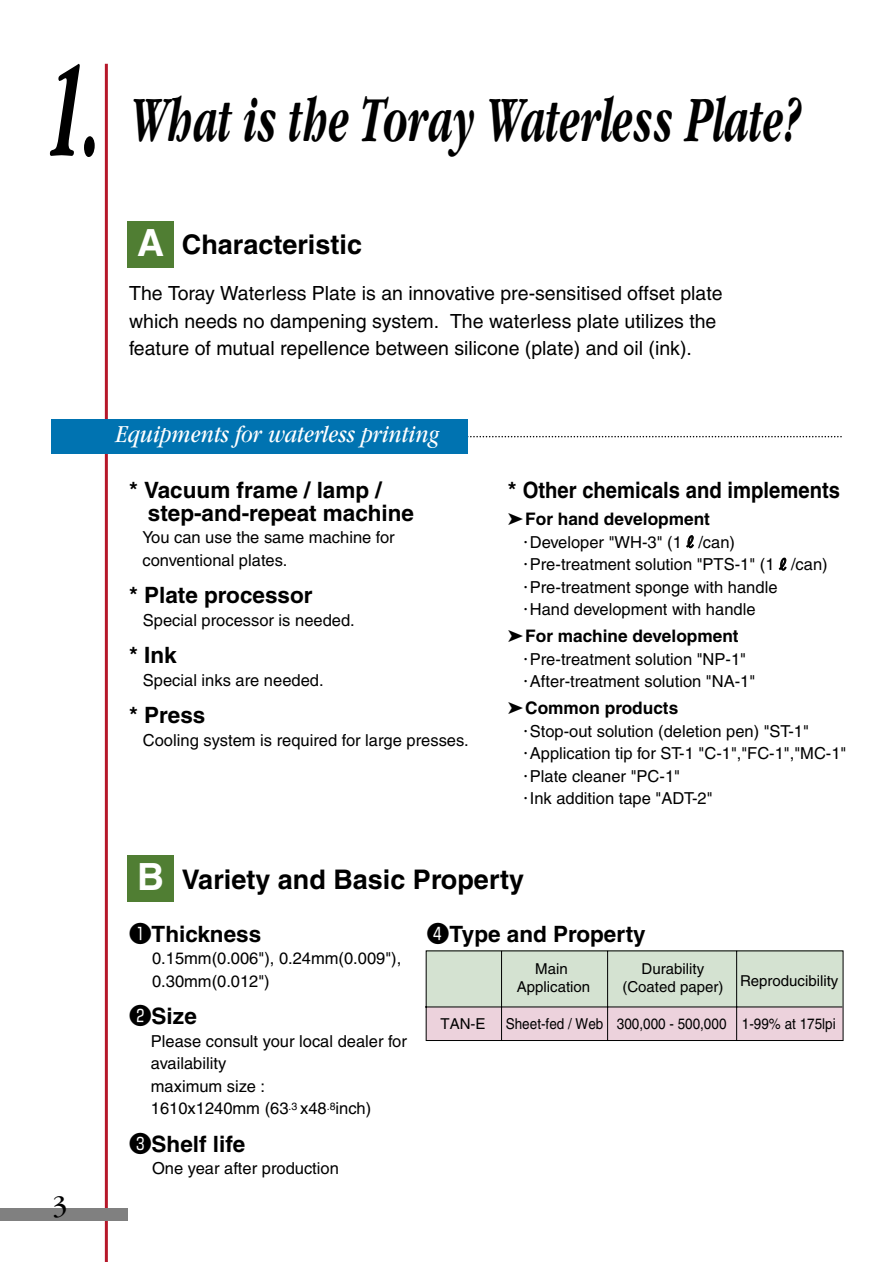
<style>
.page{position:relative;width:893px;height:1262px;background:#fff}
.page>*{position:absolute;margin:0;border:0;box-sizing:border-box;transform-origin:0 0}
.t1{font:italic 700 67.5px "Garamond";color:#000;scale:.6 1}
.t2{font:700 37.5px "Helvetica";color:#fff}
.t3{font:30px "Garamond";color:#000;scale:.95 1}
.t4{font:700 27px "Helvetica";color:#000}
.t5{font:italic 25.5px "Garamond";color:#fff;scale:.85 1}
.t6{font:700 22.5px/22.5px "Helvetica";color:#000}
.t7{font:19.5px/27px "Helvetica";color:#000}
.t8{font:700 17.25px "Helvetica";color:#000}
.t9{font:16.5px/22.5px "Helvetica";color:#000}
.t10{font:15px/18px "Helvetica";color:#000;text-align:center}
.t11{font:15px "Helvetica";color:#000;scale:.9 1}
.s1{font-size:139.5px}
.s2{font-family:"Ryumin";font-weight:300}
.s3{font-size:37.5px;color:#fff}
.s4{font-family:"Biblos Gaiji Sgr F2";font-weight:400}
</style>
<div class="page">
<svg style="left:468px;top:436px;width:374px;height:1px"></svg>
<hr style="left:105px;top:64px;width:3px;height:1198px;background:#b61729">
<div style="left:51px;top:419px;width:417px;height:34px;background:#0073b1"></div>
<div style="left:128px;top:221px;width:46px;height:47px;background:#507e33"></div>
<div style="left:128px;top:855px;width:46px;height:46px;background:#507e33"></div>
<svg style="left:425px;top:950px;width:418px;height:91px;background:#d3d2cb"></svg>
<div style="left:0;top:1208px;width:128px;height:12px;background:#808080"></div>
<h1 class="t1" style="left:44px;top:95px;width:1258px"><span class="s1">1.</span> What is the Toray Waterless Plate?</h1>
<h2 class="t2" style="left:137px;top:229px;width:29px">A</h2>
<p class="t7" style="left:129px;top:282px;width:595px">The Toray Waterless Plate is an innovative pre-sensitised offset plate which needs no dampening system. The waterless plate utilizes the feature of mutual repellence between silicone (plate) and oil (ink).</p>
<h3 class="t4" style="left:182px;top:235px;width:182px">Characteristic</h3>
<h3 class="t5" style="left:115px;top:425px;width:383px">Equipments for waterless printing</h3>
<h3 class="t6" style="left:148px;top:481px;width:268px;text-indent:-19px">* Vacuum frame / lamp / step-and-repeat machine</h3>
<p class="t9" style="left:142px;top:528px;width:254px">You can use the same machine for conventional plates.</p>
<h3 class="t6" style="left:129px;top:586px;width:185px">* Plate processor</h3>
<p class="t9" style="left:143px;top:610px;width:213px">Special processor is needed.</p>
<h3 class="t6" style="left:129px;top:646px;width:49px">* Ink</h3>
<p class="t9" style="left:143px;top:670px;width:182px">Special inks are needed.</p>
<h3 class="t6" style="left:129px;top:706px;width:78px">* Press</h3>
<p class="t9" style="left:143px;top:730px;width:327px">Cooling system is required for large presses.</p>
<h3 class="t6" style="left:507px;top:481px;width:334px">* Other chemicals and implements</h3>
<p class="t8" style="left:507px;top:513px;width:204px">➤For hand development</p>
<p class="t9" style="left:517px;top:532px;width:312px"><span class="s2">・</span>Developer "WH-3" (1 /can)<span class="s2">・</span>Pre-treatment solution "PTS-1" (1 /can)<span class="s2">・</span>Pre-treatment sponge with handle<span class="s2">・</span>Hand development with handle</p>
<p class="t8" style="left:507px;top:630px;width:232px">➤For machine development</p>
<p class="t9" style="left:517px;top:649px;width:239px"><span class="s2">・</span>Pre-treatment solution "NP-1"<span class="s2">・</span>After-treatment solution "NA-1"</p>
<p class="t8" style="left:507px;top:702px;width:172px">➤Common products</p>
<p class="t9" style="left:517px;top:721px;width:330px"><span class="s2">・</span>Stop-out solution (deletion pen) "ST-1"<span class="s2">・</span>Application tip for ST-1 "C-1","FC-1","MC-1"<span class="s2">・</span>Plate cleaner "PC-1"<br><span class="s2">・</span>Ink addition tape "ADT-2"</p>
<h3 class="t4" style="left:137px;top:869px;width:388px"><span class="s3">B</span> Variety and Basic Property</h3>
<h3 class="t3" style="left:53px;top:1194px;width:17px">3</h3>
<h3 class="t6" style="left:129px;top:924px;width:134px"><span class="s4">ï</span>Thickness</h3>
<p class="t9" style="left:152px;top:948px;width:251px">0.15mm(0.006"), 0.24mm(0.009"),<br>0.30mm(0.012")</p>
<h3 class="t6" style="left:129px;top:1007px;width:69px"><span class="s4">ñ</span>Size</h3>
<p class="t9" style="left:151px;top:1031px;width:257px">Please consult your local dealer for availability<br>maximum size :<br>1610x1240mm (63<sup>.3</sup> x48<sup>.8</sup>inch)</p>
<h3 class="t6" style="left:129px;top:1134px;width:118px"><span class="s4">ó</span>Shelf life</h3>
<p class="t9" style="left:152px;top:1158px;width:188px">One year after production</p>
<h3 class="t6" style="left:427px;top:924px;width:220px"><span class="s4">ò</span>Type and Property</h3>
<p class="t10" style="left:517px;top:961px;width:75px">Main<br>Application</p>
<p class="t10" style="left:622px;top:961px;width:102px">Durability (Coated paper)</p>
<p class="t10" style="left:740px;top:972px;width:100px">Reproducibility</p>
<p class="t10" style="left:440px;top:1016px;width:46px">TAN-E</p>
<p class="t11" style="left:506px;top:1018px;width:368px">Sheet-fed / Web 300,000 - 500,000 1-99% at 175lpi</p>
</div>
